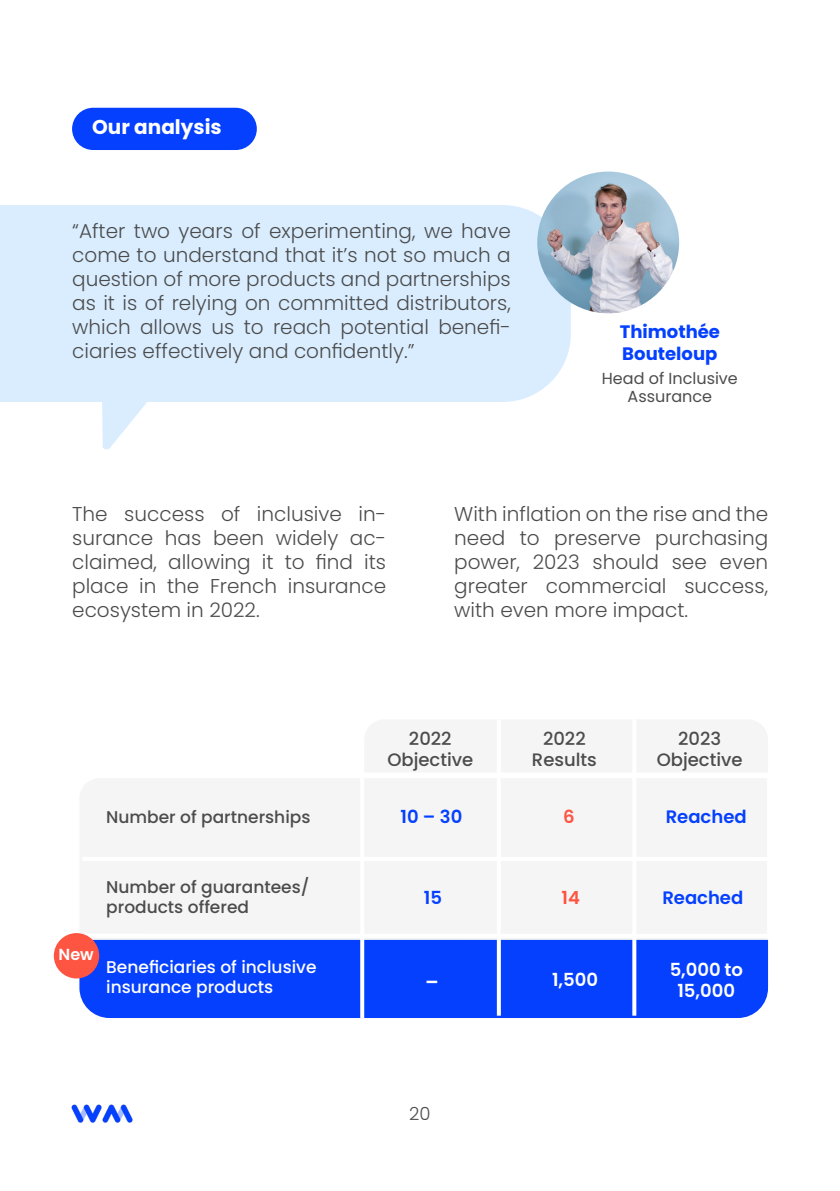
<style>
.page{position:relative;width:840px;height:1191px;background:#fff}
.page>*{position:absolute;margin:0;border:0;box-sizing:border-box;transform-origin:0 0}
.t1{font:300 20px/24px "Poppins";color:#4c4c4c;text-align:justify}
.t2{font:700 20px "Poppins";color:#fff}
.t3{font:500 18px/21.6px "Poppins";color:#4c4c4c;text-align:center}
.t4{font:600 18px "Poppins";color:#0540ff}
.t5{font:600 18px/21.6px "Poppins";color:#fff;text-align:center}
.t6{font:700 18px/22px "Poppins";color:#0540ff}
.t7{font:600 18px "Poppins";color:#fe5442}
.t8{font:300 18px "Poppins";color:#4c4c4c}
.t9{font:500 17px/20.4px "Poppins";color:#4c4c4c}
.t10{font:500 17px/20.4px "Poppins";color:#fff}
.t11{font:16px/18px "Poppins";color:#4c4c4c;text-align:center}
.t12{font:600 16px "Poppins";color:#fff}
</style>
<div class="page">
<img style="left:71px;top:1104px;width:62px;height:19px">
<div style="left:0;top:205px;width:570px;height:197px;background:#d9edff"></div>
<div style="left:72px;top:108px;width:185px;height:42px;background:#0540ff;border-radius:21px"></div>
<img style="left:537px;top:171px;width:141px;height:142px;border-radius:71px">
<svg style="left:91px;top:938px;width:675px;height:2px"></svg>
<div style="left:79px;top:940px;width:688px;height:78px;background:#0540ff"></div>
<hr style="left:360px;top:778px;width:4px;height:240px;background:#fff">
<hr style="left:496px;top:719px;width:4px;height:296px;background:#fff">
<hr style="left:632px;top:719px;width:4px;height:296px;background:#fff">
<div style="left:54px;top:933px;width:45px;height:45px;background:#fe5442;border-radius:50%"></div>
<svg style="left:102px;top:402px;width:45px;height:48px"></svg>
<p class="t2" style="left:92px;top:116px;width:131px">Our analysis</p>
<p class="t1" style="left:72px;top:219px;width:440px">“After two years of experimenting, we have come to understand that it’s not so much a question of more products and partnerships as it is of relying on committed distributors, which allows us to reach potential benefi&shy;ciaries effectively and confidently.”</p>
<p class="t6" style="left:619px;top:321px;width:102px">Thimothée<br>Bouteloup</p>
<p class="t11" style="left:601px;top:369px;width:137px">Head of Inclusive<br>Assurance</p>
<p class="t1" style="left:72px;top:502px;width:315px">The success of inclusive in&shy;surance has been widely ac&shy;claimed, allowing it to find its place in the French insurance ecosystem in 2022.</p>
<p class="t1" style="left:454px;top:502px;width:315px">With inflation on the rise and the need to preserve purchasing power, 2023 should see even greater commercial success, with even more impact.</p>
<p class="t9" style="left:106px;top:807px;width:205px">Number of partnerships</p>
<p class="t12" style="left:59px;top:945px;width:37px">New</p>
<p class="t9" style="left:106px;top:877px;width:205px">Number of guarantees/ products offered</p>
<p class="t10" style="left:106px;top:956px;width:212px">Beneficiaries of inclusive insurance products</p>
<p class="t3" style="left:387px;top:727px;width:87px">2022<br>Objective</p>
<p class="t4" style="left:400px;top:806px;width:63px">10 – 30</p>
<p class="t4" style="left:423px;top:887px;width:20px">15</p>
<p class="t5" style="left:424px;top:963px;width:16px">_</p>
<p class="t8" style="left:409px;top:1103px;width:23px">20</p>
<p class="t3" style="left:531px;top:727px;width:66px">2022<br>Results</p>
<p class="t3" style="left:656px;top:727px;width:87px">2023<br>Objective</p>
<p class="t7" style="left:563px;top:806px;width:13px">6</p>
<p class="t7" style="left:561px;top:887px;width:20px">14</p>
<p class="t4" style="left:665px;top:806px;width:82px">Reached</p>
<p class="t4" style="left:662px;top:887px;width:82px">Reached</p>
<p class="t5" style="left:551px;top:968px;width:47px">1,500</p>
<p class="t5" style="left:669px;top:958px;width:75px">5,000 to<br>15,000</p>
</div>
